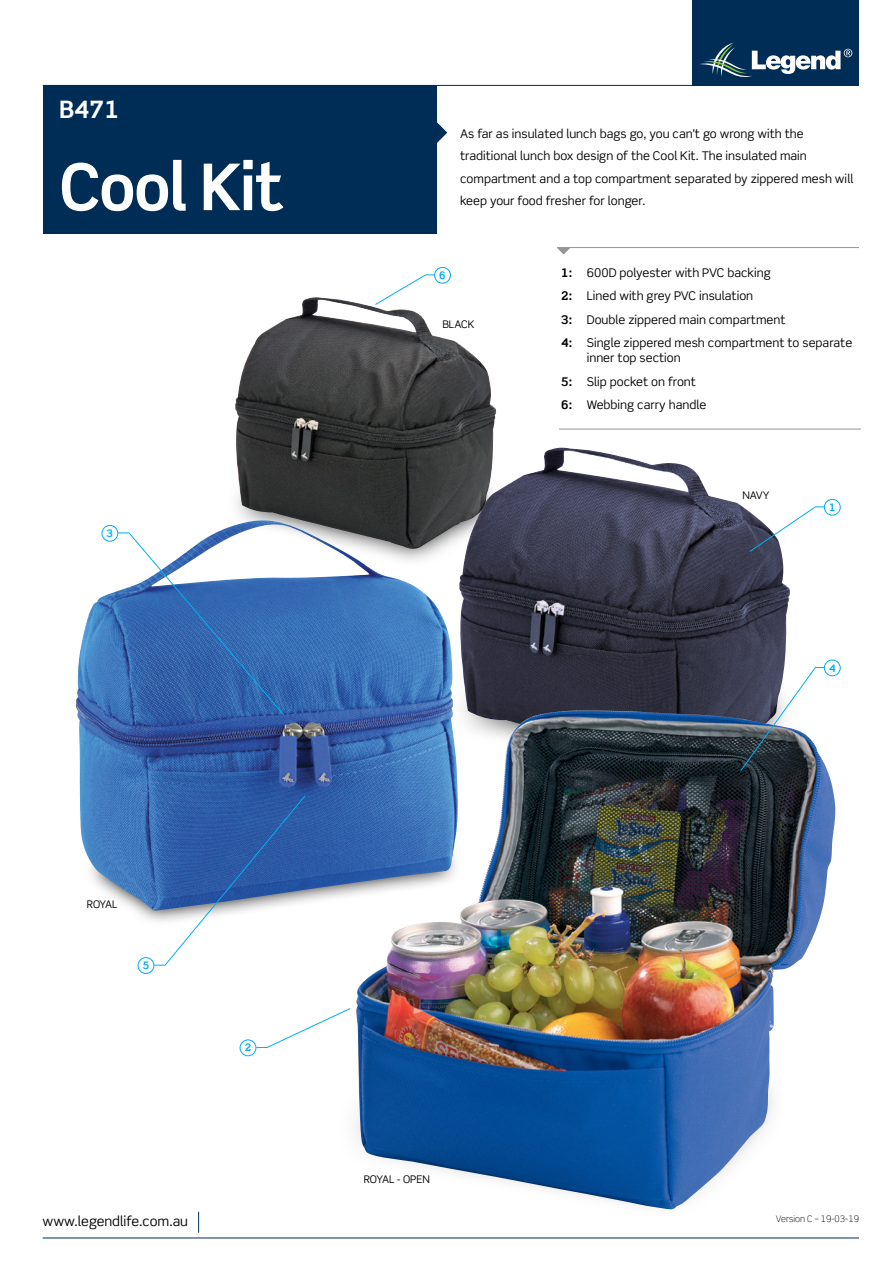
<style>
.page{position:relative;width:893px;height:1263px;background:#fff}
.page>*{position:absolute;margin:0;border:0;box-sizing:border-box;transform-origin:0 0}
.t1{font:700 64.5px "Scene Std";letter-spacing:-.02em;color:#fff}
.t2{font:700 24px "Scene Std";color:#fff}
.t3{font:13.5px "Scene Std";color:#000}
.t4{font:12px/23.5px "Scene Std";color:#000}
.t5{font:10.5px "Scene Std";color:#000}
.t6{font:700 10.35px "Scene Std";color:#00aeef}
.t7{font:300 9px "Scene Std";color:#000}
.s1{font-weight:700}
</style>
<div class="page">
<img style="left:235px;top:297px;width:261px;height:176px">
<img style="left:456px;top:448px;width:240px;height:25px">
<img style="left:75px;top:524px;width:280px;height:337px">
<img style="left:355px;top:765px;width:481px;height:444px">
<div style="left:693px;top:0;width:166px;height:86px;background:#002d56"></div>
<hr style="left:557px;top:247px;width:302px;height:1px;background:#939598">
<hr style="left:43px;top:85px;width:816px;height:1px;background:#002d56">
<hr style="left:43px;top:1237px;width:816px;height:1px;background:#002d56">
<hr style="left:559px;top:429px;width:302px;height:1px;background:#939598">
<svg style="left:198px;top:1212px;width:1px;height:21px"></svg>
<svg style="left:557px;top:248px;width:13px;height:6px"></svg>
<svg style="left:436px;top:122px;width:11px;height:21px"></svg>
<div style="left:43px;top:85px;width:393px;height:149px;background:#002d56"></div>
<svg style="left:699px;top:43px;width:153px;height:34px"></svg>
<div style="left:102px;top:525px;width:16px;height:17px;border:1px solid #00aeef;border-radius:50%"></div>
<div style="left:138px;top:957px;width:16px;height:17px;border:1px solid #00aeef;border-radius:50%"></div>
<svg style="left:90px;top:795px;width:358px;height:171px"></svg>
<div style="left:240px;top:1039px;width:16px;height:17px;border:1px solid #00aeef;border-radius:50%"></div>
<svg style="left:256px;top:1008px;width:95px;height:40px"></svg>
<div style="left:824px;top:499px;width:17px;height:16px;border:1px solid #00aeef;border-radius:50%"></div>
<div style="left:434px;top:267px;width:17px;height:17px;border:1px solid #00aeef;border-radius:50%"></div>
<svg style="left:374px;top:274px;width:61px;height:31px"></svg>
<div style="left:824px;top:660px;width:17px;height:16px;border:1px solid #00aeef;border-radius:50%"></div>
<svg style="left:117px;top:473px;width:708px;height:299px"></svg>
<h2 class="t2" style="left:59px;top:95px;width:62px">B471</h2>
<h1 class="t1" style="left:59px;top:147px;width:226px">Cool Kit</h1>
<p class="t6" style="left:107px;top:527px;width:8px">3</p>
<p class="t4" style="left:460px;top:122px;width:395px;line-height:22.5px">As far as insulated lunch bags go, you can’t go wrong with the traditional lunch box design of the Cool Kit. The insulated main compartment and a top compartment separated by zippered mesh will keep your food fresher for longer.</p>
<p class="t6" style="left:439px;top:269px;width:8px">6</p>
<p class="t5" style="left:442px;top:318px;width:34px">BLACK</p>
<p class="t4" style="left:561px;top:260px;width:292px"><span class="s1">1:</span> 600D polyester with PVC backing<br><span class="s1">2:</span> Lined with grey PVC insulation<br><span class="s1">3:</span> Double zippered main compartment<br><span class="s1">4:</span> Single zippered mesh compartment to separate</p>
<p class="t4" style="left:561px;top:346px;width:147px;text-indent:26px">inner top section<br><span class="s1">5:</span> Slip pocket on front<br><span class="s1">6:</span> Webbing carry handle</p>
<p class="t5" style="left:742px;top:489px;width:29px">NAVY</p>
<p class="t6" style="left:829px;top:501px;width:8px">1</p>
<p class="t6" style="left:829px;top:661px;width:8px">4</p>
<p class="t5" style="left:87px;top:898px;width:32px">ROYAL</p>
<p class="t6" style="left:143px;top:959px;width:8px">5</p>
<p class="t6" style="left:245px;top:1041px;width:8px">2</p>
<p class="t5" style="left:364px;top:1173px;width:68px">ROYAL - OPEN</p>
<p class="t3" style="left:43px;top:1213px;width:147px">www.legendlife.com.au</p>
<p class="t7" style="left:776px;top:1213px;width:84px">Version C – 19-03-19</p>
</div>
